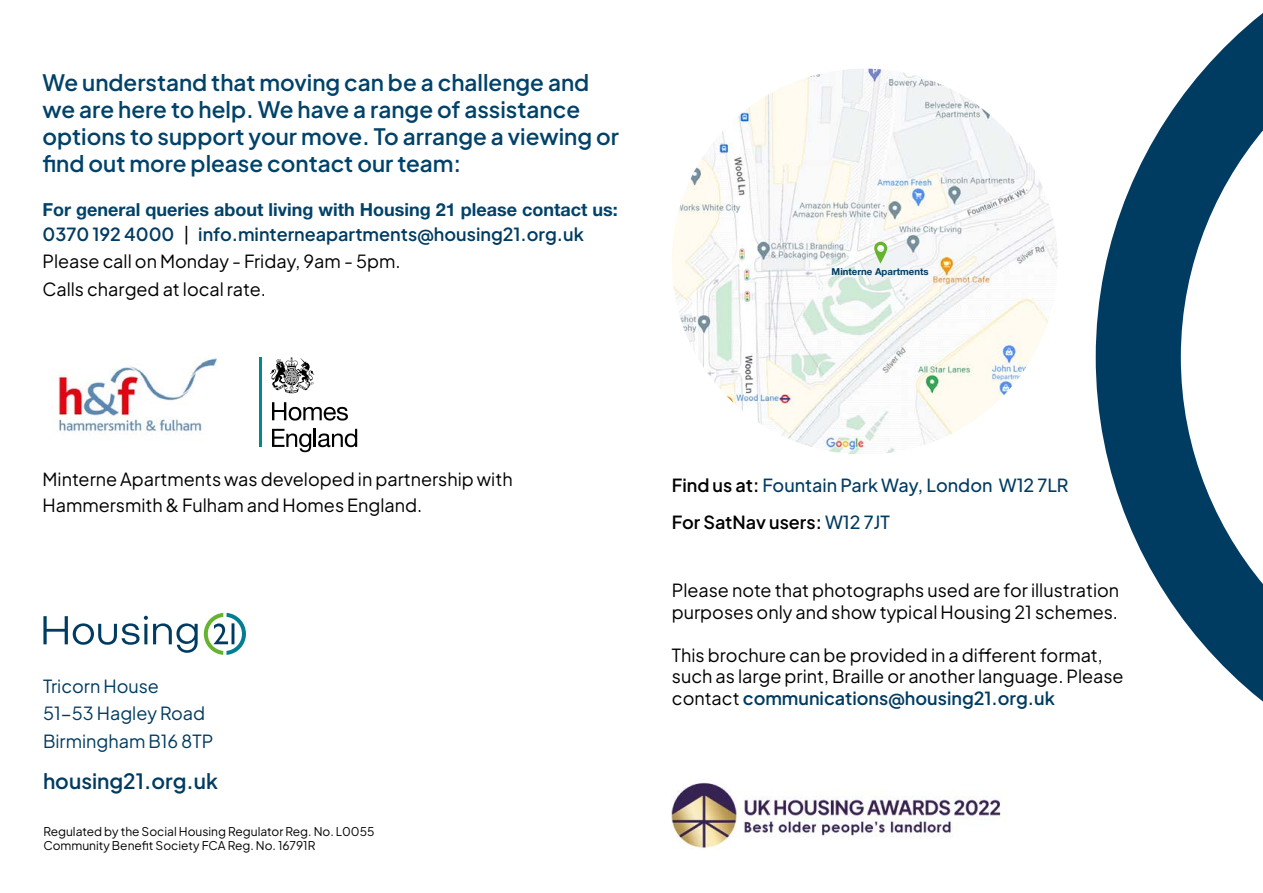
<style>
.page{position:relative;width:1263px;height:893px;background:#fff}
.page>*{position:absolute;margin:0;border:0;box-sizing:border-box;transform-origin:0 0}
.t1{font:600 22.5px/27px "Plus Jakarta Sans";color:#004269}
.t2{font:600 21px "Plus Jakarta Sans";color:#003b61}
.t3{font:18px/21.6px "Plus Jakarta Sans";color:#000}
.t4{font:500 18px/37.8px "Plus Jakarta Sans";color:#003b61}
.t5{font:700 18px "Helvetica Neue LT Pro";color:#004269}
.t6{font:18px/27.6px "Plus Jakarta Sans";color:#003b61}
.t7{font:12px/14.4px "Plus Jakarta Sans";color:#000}
.t8{font:700 9.6px "Helvetica Neue LT Pro";color:#003b61}
.s1{font-weight:600;color:#003b61}
.s2{font-weight:600;color:#000}
</style>
<div class="page">
<svg style="left:204px;top:613px;width:42px;height:42px"></svg>
<svg style="left:43px;top:616px;width:155px;height:37px"></svg>
<svg style="left:1095px;top:13px;width:168px;height:689px"></svg>
<img style="left:672px;top:69px;width:386px;height:385px">
<svg style="left:874px;top:242px;width:13px;height:22px"></svg>
<hr style="left:259px;top:357px;width:2px;height:90px;background:#008a89">
<svg style="left:272px;top:402px;width:76px;height:19px"></svg>
<svg style="left:272px;top:429px;width:85px;height:23px"></svg>
<svg style="left:270px;top:357px;width:44px;height:36px"></svg>
<img style="left:55px;top:358px;width:163px;height:77px">
<img style="left:672px;top:782px;width:329px;height:67px">
<p class="t1" style="left:43px;top:67px;width:578px">We understand that moving can be a challenge and we are here to help. We have a range of assistance options to support your move. To arrange a viewing or find out more please contact our team:</p>
<p class="t5" style="left:43px;top:198px;width:577px">For general queries about living with Housing 21 please contact us:</p>
<p class="t3" style="left:43px;top:218px;width:543px;line-height:27.6px"><span class="s1">0370 192 4000</span> | <span class="s1">info.minterneapartments@housing21.org.uk<br></span>Please call on Monday - Friday, 9am - 5pm.<br>Calls charged at local rate.</p>
<p class="t8" style="left:832px;top:265px;width:98px">Minterne Apartments</p>
<p class="t3" style="left:43px;top:465px;width:472px;line-height:25.2px">Minterne Apartments was developed in partnership with<br>Hammersmith &amp; Fulham and Homes England.</p>
<p class="t4" style="left:672px;top:464px;width:398px"><span class="s2">Find us at:</span> Fountain Park Way, London W12 7LR<br><span class="s2">For SatNav users:</span> W12 7JT</p>
<p class="t6" style="left:43px;top:670px;width:172px">Tricorn House<br>51-53 Hagley Road<br>Birmingham B16 8TP</p>
<p class="t2" style="left:43px;top:764px;width:176px">housing21.org.uk</p>
<p class="t7" style="left:43px;top:823px;width:333px">Regulated by the Social Housing Regulator Reg. No. L0055<br>Community Benefit Society FCA Reg. No. 16791R</p>
<p class="t3" style="left:672px;top:578px;width:449px">Please note that photographs used are for illustration purposes only and show typical Housing 21 schemes.</p>
<p class="t3" style="left:672px;top:642px;width:453px">This brochure can be provided in a different format, such as large print, Braille or another language. Please contact <span class="s1">communications@housing21.org.uk</span></p>
</div>
